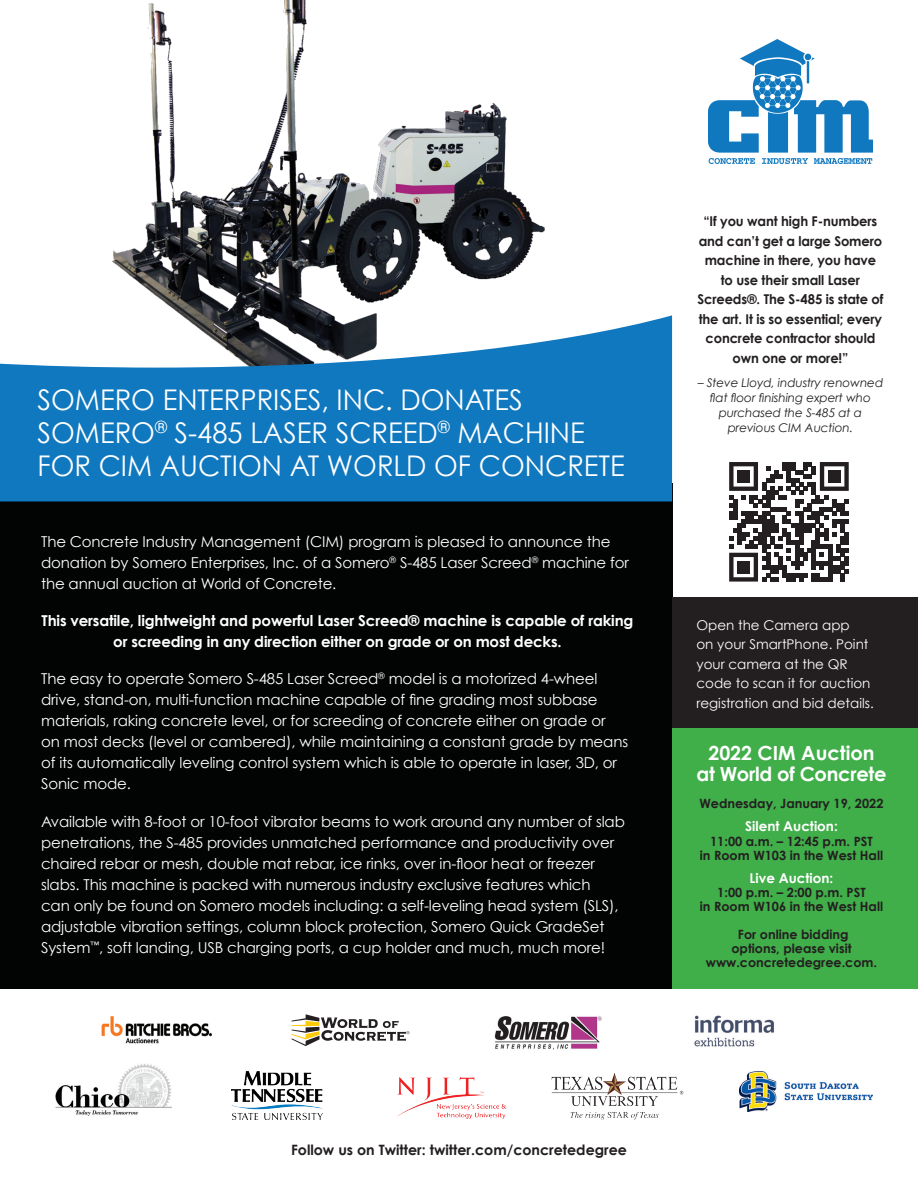
<style>
.page{position:relative;width:918px;height:1188px;background:#fff}
.page>*{position:absolute;margin:0;border:0;box-sizing:border-box;transform-origin:0 0}
.t1{font:28.5px/33px "Century Gothic";color:#fff;scale:.96 1}
.t2{font:700 19.5px/21px "Century Gothic";letter-spacing:-.015em;color:#fff;text-align:center}
.t3{font:15px/21px "Century Gothic";letter-spacing:-.01em;color:#fff}
.t4{font:700 15px/21px "Century Gothic";letter-spacing:-.01em;color:#fff;text-align:center}
.t5{font:700 14.25px "Century Gothic";color:#231f20}
.t6{font:700 13.5px/19.5px "Century Gothic";letter-spacing:-.01em;color:#231f20;text-align:center}
.t7{font:13.5px/19.5px "Century Gothic";color:#fff}
.t8{font:700 13.5px "Century Gothic";color:#fff}
.t9{font:700 12.75px/14.2px "Century Gothic";color:#231f20;text-align:center}
.t10{font:italic 12px/15px "Century Gothic";letter-spacing:-.01em;color:#231f20;text-align:center}
</style>
<div class="page">
<div style="left:0;top:483px;width:672px;height:506px;background:#020403"></div>
<img style="left:112px;top:0;width:433px;height:315px">
<svg style="left:0;top:315px;width:672px;height:186px;fill:#1078bf"></svg>
<div style="left:672px;top:728px;width:246px;height:261px;background:#40ae49"></div>
<img style="left:708px;top:40px;width:165px;height:123px">
<div style="left:672px;top:598px;width:246px;height:130px;background:#231f20"></div>
<img style="left:55px;top:1064px;width:116px;height:51px">
<img style="left:232px;top:1071px;width:91px;height:49px">
<img style="left:397px;top:1077px;width:109px;height:42px">
<img style="left:570px;top:1111px;width:89px;height:9px">
<img style="left:552px;top:1073px;width:132px;height:33px">
<img style="left:101px;top:1016px;width:111px;height:28px">
<svg style="left:292px;top:1014px;width:117px;height:32px"></svg>
<img style="left:694px;top:1015px;width:80px;height:32px">
<img style="left:494px;top:1015px;width:108px;height:35px">
<img style="left:739px;top:1072px;width:133px;height:39px">
<svg style="left:729px;top:462px;width:120px;height:120px"></svg>
<div style="left:737px;top:470px;width:13px;height:13px;background:#231f20"></div>
<div style="left:828px;top:470px;width:12px;height:13px;background:#231f20"></div>
<div style="left:737px;top:561px;width:13px;height:12px;background:#231f20"></div>
<p class="t1" style="left:38px;top:383px;width:613px">SOMERO ENTERPRISES, INC. DONATES<br>SOMERO<sup>®</sup> S-485 LASER SCREED<sup>®</sup> MACHINE<br>FOR CIM AUCTION AT WORLD OF CONCRETE</p>
<p class="t3" style="left:41px;top:531px;width:589px">The Concrete Industry Management (CIM) program is pleased to announce the donation by Somero Enterprises, Inc. of a Somero<sup>®</sup> S-485 Laser Screed<sup>®</sup> machine for the annual auction at World of Concrete.</p>
<p class="t4" style="left:42px;top:610px;width:593px">This versatile, lightweight and powerful Laser Screed® machine is capable of raking or screeding in any direction either on grade or on most decks.</p>
<p class="t3" style="left:41px;top:668px;width:589px">The easy to operate Somero S-485 Laser Screed<sup>®</sup> model is a motorized 4-wheel drive, stand-on, multi-function machine capable of fine grading most subbase materials, raking concrete level, or for screeding of concrete either on grade or<br>on most decks (level or cambered), while maintaining a constant grade by means of its automatically leveling control system which is able to operate in laser, 3D, or Sonic mode.</p>
<p class="t3" style="left:41px;top:810px;width:585px">Available with 8-foot or 10-foot vibrator beams to work around any number of slab penetrations, the S-485 provides unmatched performance and productivity over chaired rebar or mesh, double mat rebar, ice rinks, over in-floor heat or freezer slabs. This machine is packed with numerous industry exclusive features which<br>can only be found on Somero models including: a self-leveling head system (SLS), adjustable vibration settings, column block protection, Somero Quick GradeSet System<sup>™</sup>, soft landing, USB charging ports, a cup holder and much, much more!</p>
<p class="t6" style="left:697px;top:211px;width:187px">“If you want high F-numbers and can’t get a large Somero machine in there, you have to use their small Laser<br>Screeds®. The S-485 is state of the art. It is so essential; every concrete contractor should own one or more!”</p>
<p class="t10" style="left:698px;top:375px;width:187px">– Steve Lloyd, industry renowned flat floor finishing expert who purchased the S-485 at a previous CIM Auction.</p>
<p class="t7" style="left:696px;top:615px;width:179px">Open the Camera app<br>on your SmartPhone. Point your camera at the QR code to scan it for auction registration and bid details.</p>
<p class="t2" style="left:696px;top:742px;width:192px">2022 CIM Auction<br>at World of Concrete</p>
<p class="t9" style="left:699px;top:796px;width:186px">Wednesday, January 19, 2022</p>
<p class="t8" style="left:745px;top:818px;width:94px">Silent Auction:</p>
<p class="t9" style="left:700px;top:833px;width:185px">11:00 a.m. – 12:45 p.m. PST<br>in Room W103 in the West Hall</p>
<p class="t8" style="left:750px;top:869px;width:85px">Live Auction:</p>
<p class="t9" style="left:700px;top:885px;width:185px">1:00 p.m. – 2:00 p.m. PST<br>in Room W106 in the West Hall</p>
<p class="t9" style="left:706px;top:927px;width:173px">For online bidding<br>options, please visit www.concretedegree.com.</p>
<p class="t5" style="left:291px;top:1141px;width:338px">Follow us on Twitter: twitter.com/concretedegree</p>
</div>
